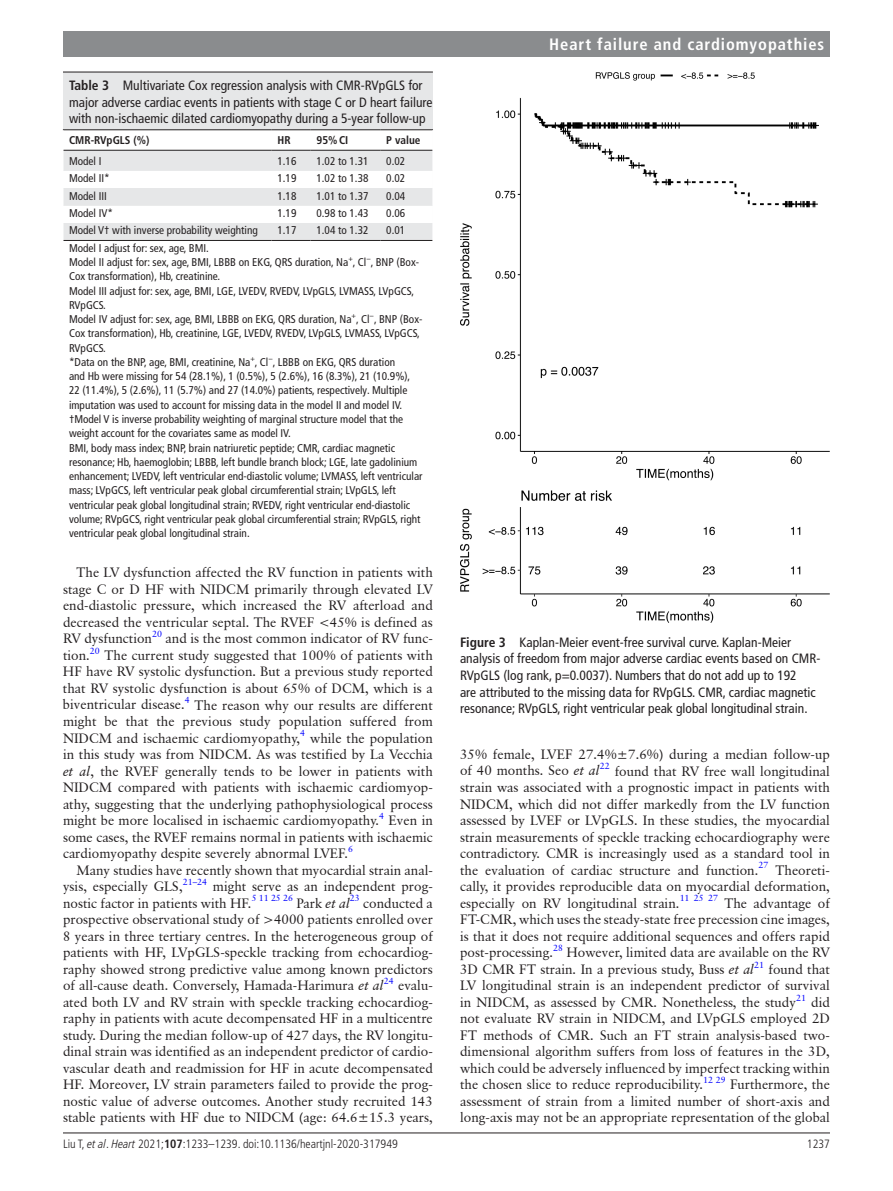
<style>
.page{position:relative;width:893px;height:1191px;background:#fff}
.page>*{position:absolute;margin:0;border:0;box-sizing:border-box;transform-origin:0 0}
.t1{font:700 condensed 16.5px "Frutiger LT Pro";letter-spacing:.055em;color:#fff}
.t2{font:13.5px/16.5px "Classical Garamond BT";color:#231f20;text-align:justify}
.t3{font:condensed 13.5px/16.5px "Frutiger LT Pro";color:#231f20}
.t4{font:300 condensed 12px "Frutiger LT Pro";color:#231f20}
.t5{font:condensed 11.25px/14.2px "Frutiger LT Pro";color:#231f20}
.t6{font:700 condensed 11.25px "Frutiger LT Pro";color:#231f20}
.t7{font:9px "Classical Garamond BT";color:#00f}
.t8{font:condensed 7.5px "Frutiger LT Pro";color:#231f20}
.s1{font-weight:700}
.s2{font-style:italic}
</style>
<div class="page">
<hr style="left:63px;top:1132px;width:767px;height:1px;background:#231f20">
<div style="left:63px;top:31px;width:767px;height:25px;background:#8a8c8e"></div>
<div style="left:63px;top:72px;width:370px;height:465px;background:#e6e7e8"></div>
<hr style="left:63px;top:72px;width:370px;height:1px;background:#231f20">
<div style="left:63px;top:240px;width:370px;height:297px;background:#fff"></div>
<hr style="left:63px;top:129px;width:208px;height:1px;background:#231f20">
<hr style="left:272px;top:129px;width:38px;height:1px;background:#231f20">
<hr style="left:310px;top:129px;width:70px;height:1px;background:#231f20">
<hr style="left:380px;top:129px;width:53px;height:1px;background:#231f20">
<hr style="left:272px;top:240px;width:38px;height:1px;background:#231f20">
<hr style="left:310px;top:240px;width:70px;height:1px;background:#231f20">
<hr style="left:380px;top:240px;width:53px;height:1px;background:#231f20">
<hr style="left:63px;top:240px;width:209px;height:1px;background:#231f20">
<hr style="left:63px;top:240px;width:1px;height:297px;background:#fff">
<svg style="left:63px;top:130px;width:370px;height:110px"></svg>
<img style="left:460px;top:72px;width:370px;height:551px">
<p class="t3" style="left:69px;top:78px;width:365px"><span class="s1">Table 3</span> Multivariate Cox regression analysis with CMR-RVpGLS for major adverse cardiac events in patients with stage C or D heart failure with non-ischaemic dilated cardiomyopathy during a 5-year follow-up</p>
<p class="t6" style="left:69px;top:134px;width:82px">CMR-RVpGLS (%)</p>
<p class="t6" style="left:277px;top:134px;width:15px">HR</p>
<p class="t6" style="left:316px;top:134px;width:33px">95%CI</p>
<p class="t6" style="left:386px;top:134px;width:36px">P value</p>
<p class="t5" style="left:69px;top:154px;width:34px">Model I</p>
<p class="t5" style="left:277px;top:154px;width:20px">1.16</p>
<p class="t5" style="left:316px;top:154px;width:53px">1.02 to 1.31</p>
<p class="t5" style="left:386px;top:154px;width:20px">0.02</p>
<p class="t5" style="left:69px;top:171px;width:42px">Model II*</p>
<p class="t5" style="left:277px;top:171px;width:20px">1.19</p>
<p class="t5" style="left:316px;top:171px;width:53px">1.02 to 1.38</p>
<p class="t5" style="left:386px;top:171px;width:20px">0.02</p>
<p class="t5" style="left:69px;top:189px;width:39px">Model III</p>
<p class="t5" style="left:277px;top:189px;width:20px">1.18</p>
<p class="t5" style="left:316px;top:189px;width:53px">1.01 to 1.37</p>
<p class="t5" style="left:386px;top:189px;width:20px">0.04</p>
<p class="t5" style="left:69px;top:206px;width:46px">Model IV*</p>
<p class="t5" style="left:277px;top:206px;width:20px">1.19</p>
<p class="t5" style="left:316px;top:206px;width:53px">0.98 to 1.43</p>
<p class="t5" style="left:386px;top:206px;width:20px">0.06</p>
<p class="t5" style="left:69px;top:223px;width:190px">Model V† with inverse probability weighting</p>
<p class="t5" style="left:277px;top:223px;width:20px">1.17</p>
<p class="t5" style="left:316px;top:223px;width:53px">1.04 to 1.32</p>
<p class="t5" style="left:386px;top:223px;width:20px">0.01</p>
<p class="t5" style="left:69px;top:241px;width:352px">Model I adjust for: sex, age, BMI.<br>Model II adjust for: sex, age, BMI, LBBB on EKG, QRS duration, Na , Cl , BNP (Box-</p>
<p class="t8" style="left:348px;top:254px;width:6px">+</p>
<p class="t8" style="left:366px;top:254px;width:6px">−</p>
<p class="t5" style="left:69px;top:269px;width:355px">Cox transformation), Hb, creatinine.<br>Model III adjust for: sex, age, BMI, LGE, LVEDV, RVEDV, LVpGLS, LVMASS, LVpGCS, RVpGCS.<br>Model IV adjust for: sex, age, BMI, LBBB on EKG, QRS duration, Na , Cl , BNP (Box-</p>
<p class="t8" style="left:352px;top:311px;width:6px">+</p>
<p class="t8" style="left:370px;top:311px;width:6px">−</p>
<p class="t5" style="left:69px;top:326px;width:352px">Cox transformation), Hb, creatinine, LGE, LVEDV, RVEDV, LVpGLS, LVMASS, LVpGCS,<br>RVpGCS.<br>*Data on the BNP, age, BMI, creatinine, Na , Cl , LBBB on EKG, QRS duration</p>
<p class="t8" style="left:250px;top:354px;width:6px">+</p>
<p class="t8" style="left:268px;top:354px;width:6px">−</p>
<p class="t5" style="left:69px;top:369px;width:355px">and Hb were missing for 54 (28.1%), 1 (0.5%), 5 (2.6%), 16 (8.3%), 21 (10.9%), 22 (11.4%), 5 (2.6%), 11 (5.7%) and 27 (14.0%) patients, respectively. Multiple imputation was used to account for missing data in the model II and model IV. †Model V is inverse probability weighting of marginal structure model that the weight account for the covariates same as model IV.<br>BMI, body mass index; BNP, brain natriuretic peptide; CMR, cardiac magnetic resonance; Hb, haemoglobin; LBBB, left bundle branch block; LGE, late gadolinium enhancement; LVEDV, left ventricular end-diastolic volume; LVMASS, left ventricular mass; LVpGCS, left ventricular peak global circumferential strain; LVpGLS, left ventricular peak global longitudinal strain; RVEDV, right ventricular end-diastolic volume; RVpGCS, right ventricular peak global circumferential strain; RVpGLS, right ventricular peak global longitudinal strain.</p>
<p class="t2" style="left:63px;top:564px;width:371px;text-indent:14px">The LV dysfunction affected the RV function in patients with stage C or D HF with NIDCM primarily through elevated LV end-diastolic pressure, which increased the RV afterload and decreased the ventricular septal. The RVEF &lt;45% is defined as RV dysfunction<sup>20</sup> and is the most common indicator of RV func&shy;tion.<sup>20</sup> The current study suggested that 100% of patients with HF have RV systolic dysfunction. But a previous study reported that RV systolic dysfunction is about 65% of DCM, which is a biventricular disease.<sup>4</sup> The reason why our results are different might be that the previous study population suffered from NIDCM and ischaemic cardiomyopathy,<sup>4</sup> while the population in this study was from NIDCM. As was testified by La Vecchia <span class="s2">et al</span>, the RVEF generally tends to be lower in patients with NIDCM compared with patients with ischaemic cardiomyop&shy;athy, suggesting that the underlying pathophysiological process might be more localised in ischaemic cardiomyopathy.<sup>4</sup> Even in some cases, the RVEF remains normal in patients with ischaemic cardiomyopathy despite severely abnormal LVEF.<sup>6</sup></p>
<p class="t2" style="left:63px;top:861px;width:371px;text-indent:14px">Many studies have recently shown that myocardial strain anal&shy;ysis, especially GLS,<sup>21–24</sup> might serve as an independent prog&shy;nostic factor in patients with HF.<sup>5</sup> <sup>11</sup> <sup>25</sup> <sup>26</sup> Park <span class="s2">et al</span></p>
<p class="t7" style="left:350px;top:892px;width:11px">23</p>
<p class="t2" style="left:63px;top:894px;width:371px;text-indent:300px">conducted a prospective observational study of &gt;4000 patients enrolled over 8 years in three tertiary centres. In the heterogeneous group of patients with HF, LVpGLS-speckle tracking from echocardiog&shy;raphy showed strong predictive value among known predictors of all-cause death. Conversely, Hamada-Harimura <span class="s2">et al</span><sup>24</sup> evalu&shy;ated both LV and RV strain with speckle tracking echocardiog&shy;raphy in patients with acute decompensated HF in a multicentre study. During the median follow-up of 427 days, the RV longitu&shy;dinal strain was identified as an independent predictor of cardio&shy;vascular death and readmission for HF in acute decompensated HF. Moreover, LV strain parameters failed to provide the prog&shy;nostic value of adverse outcomes. Another study recruited 143 stable patients with HF due to NIDCM (age: 64.6±15.3 years,</p>
<p class="t1" style="left:549px;top:34px;width:277px">Heart failure and cardiomyopathies</p>
<p class="t3" style="left:460px;top:634px;width:362px"><span class="s1">Figure 3</span> Kaplan-Meier event-free survival curve. Kaplan-Meier analysis of freedom from major adverse cardiac events based on CMR-RVpGLS (log rank, p=0.0037). Numbers that do not add up to 192<br>are attributed to the missing data for RVpGLS. CMR, cardiac magnetic resonance; RVpGLS, right ventricular peak global longitudinal strain.</p>
<p class="t2" style="left:460px;top:746px;width:371px">35% female, LVEF 27.4%±7.6%) during a median follow-up of 40 months. Seo <span class="s2">et al</span><sup>22</sup> found that RV free wall longitudinal strain was associated with a prognostic impact in patients with NIDCM, which did not differ markedly from the LV function assessed by LVEF or LVpGLS. In these studies, the myocardial strain measurements of speckle tracking echocardiography were contradictory. CMR is increasingly used as a standard tool in the evaluation of cardiac structure and function.<sup>27</sup></p>
<p class="t2" style="left:460px;top:861px;width:371px;text-indent:315px">Theoreti&shy;cally, it provides reproducible data on myocardial deformation, especially on RV longitudinal strain.<sup>11</sup> <sup>25</sup> <sup>27</sup></p>
<p class="t2" style="left:460px;top:894px;width:371px;text-indent:264px">The advantage of FT-CMR, which uses the steady-state free precession cine images, is that it does not require additional sequences and offers rapid post-processing.<sup>28</sup> However, limited data are available on the RV 3D CMR FT strain. In a previous study, Buss <span class="s2">et al</span><sup>21</sup> found that LV longitudinal strain is an independent predictor of survival in NIDCM, as assessed by CMR. Nonetheless, the study<sup>21</sup> did not evaluate RV strain in NIDCM, and LVpGLS employed 2D FT methods of CMR. Such an FT strain analysis-based two&shy;dimensional algorithm suffers from loss of features in the 3D, which could be adversely influenced by imperfect tracking within the chosen slice to reduce reproducibility.<sup>12</sup> <sup>29</sup> Furthermore, the assessment of strain from a limited number of short-axis and long-axis may not be an appropriate representation of the global</p>
<p class="t4" style="left:63px;top:1136px;width:336px">Liu T, <span class="s2">et al</span>. <span class="s2">Heart</span> 2021;<span class="s1">107</span>:1233–1239. doi:10.1136/heartjnl-2020-317949</p>
<p class="t4" style="left:807px;top:1136px;width:25px">1237</p>
</div>
